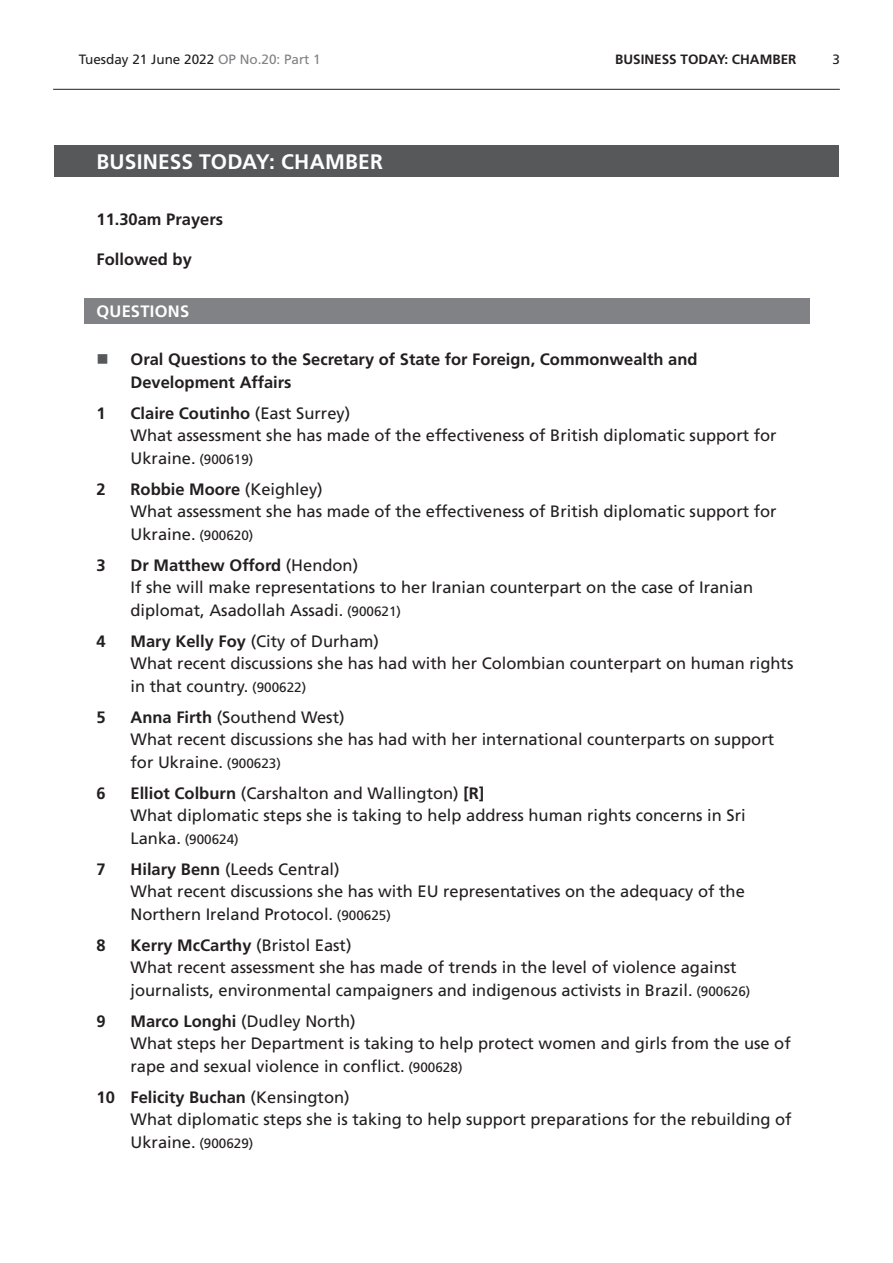
<style>
.page{position:relative;width:893px;height:1263px;background:#fff}
.page>*{position:absolute;margin:0;border:0;box-sizing:border-box;transform-origin:0 0}
.Heading1Grey{font:700 21px "Frutiger LT Std";letter-spacing:.01em;color:#fff}
.t1{font:16.5px/22.5px "Frutiger LT Std";color:#231f20}
.BoldTimingHeading{font:700 16.5px/22.5px "Frutiger LT Std";color:#231f20}
.Heading2Grey{font:700 16.5px "Frutiger LT Std";letter-spacing:.015em;color:#fff}
.t2{font:13.5px "Frutiger LT Std";color:#231f20}
.t3{font:700 13.5px "Frutiger LT Std";color:#231f20}
.s1{color:#808285}
.s2{font-weight:700}
.s3{font-size:13.5px}
.s4{font-size:16.5px}
</style>
<div class="page">
<hr style="left:53px;top:89px;width:787px;height:1px;background:#231f20">
<div style="left:54px;top:146px;width:785px;height:31px;background:#57585a"></div>
<div style="left:84px;top:298px;width:725px;height:25px;background:#808285"></div>
<p class="t2" style="left:79px;top:52px;width:244px">Tuesday 21 June 2022 <span class="s1">OP No.20: Part 1</span></p>
<p class="t3" style="left:615px;top:52px;width:17px">Business</p>
<p class="t3" style="left:680px;top:52px;width:18px">Today</p>
<p class="t3" style="left:724px;top:52px;width:26px">: Chamber</p>
<p class="t2" style="left:832px;top:52px;width:9px">3</p>
<h2 class="Heading1Grey" style="left:97px;top:149px;width:288px">BUSINESS TODAY: CHAMBER</h2>
<p class="BoldTimingHeading" style="left:97px;top:208px;width:128px">11.30am Prayers</p>
<p class="BoldTimingHeading" style="left:97px;top:248px;width:97px">Followed by</p>
<h2 class="Heading2Grey" style="left:97px;top:302px;width:94px">QUESTIONS</h2>
<p class="BoldTimingHeading" style="left:131px;top:348px;width:568px">Oral Questions to the Secretary of State for Foreign, Commonwealth and<br>Development Affairs</p>
<p class="BoldTimingHeading" style="left:97px;top:402px;width:11px">1</p>
<p class="t1" style="left:131px;top:402px;width:648px"><span class="s2">Claire Coutinho</span> (East Surrey)<br>What assessment she has made of the effectiveness of British diplomatic support for<br>Ukraine. <span class="s3">(900619)</span></p>
<p class="BoldTimingHeading" style="left:97px;top:478px;width:11px">2</p>
<p class="t1" style="left:131px;top:478px;width:648px"><span class="s2">Robbie Moore</span> (Keighley)<br>What assessment she has made of the effectiveness of British diplomatic support for<br>Ukraine. <span class="s3">(900620)</span></p>
<p class="BoldTimingHeading" style="left:97px;top:554px;width:11px">3</p>
<p class="t1" style="left:131px;top:554px;width:624px"><span class="s2">Dr Matthew Offord</span> (Hendon)<br>If she will make representations to her Iranian counterpart on the case of Iranian diplomat, Asadollah Assadi. <span class="s3">(900621)</span></p>
<p class="BoldTimingHeading" style="left:97px;top:630px;width:11px">4</p>
<p class="t1" style="left:131px;top:630px;width:664px"><span class="s2">Mary Kelly Foy</span> (City of Durham)<br>What recent discussions she has had with her Colombian counterpart on human rights in that country. <span class="s3">(900622)</span></p>
<p class="BoldTimingHeading" style="left:97px;top:706px;width:11px">5</p>
<p class="t1" style="left:131px;top:706px;width:645px"><span class="s2">Anna Firth</span> (Southend West)<br>What recent discussions she has had with her international counterparts on support for Ukraine. <span class="s3">(900623)</span></p>
<p class="BoldTimingHeading" style="left:97px;top:782px;width:11px">6</p>
<p class="t1" style="left:131px;top:782px;width:617px"><span class="s2">Elliot Colburn</span> (Carshalton and Wallington) <span class="s2">[R]<br></span>What diplomatic steps she is taking to help address human rights concerns in Sri</p>
<p class="t2" style="left:131px;top:831px;width:110px"><span class="s4">Lanka.</span> (900624)</p>
<p class="BoldTimingHeading" style="left:97px;top:858px;width:11px">7</p>
<p class="t1" style="left:131px;top:858px;width:616px"><span class="s2">Hilary Benn</span> (Leeds Central)<br>What recent discussions she has with EU representatives on the adequacy of the<br>Northern Ireland Protocol. <span class="s3">(900625)</span></p>
<p class="BoldTimingHeading" style="left:97px;top:934px;width:11px">8</p>
<p class="t1" style="left:131px;top:934px;width:621px"><span class="s2">Kerry McCarthy</span> (Bristol East)<br>What recent assessment she has made of trends in the level of violence against journalists, environmental campaigners and indigenous activists in Brazil. <span class="s3">(900626)</span></p>
<p class="BoldTimingHeading" style="left:97px;top:1010px;width:11px">9</p>
<p class="t1" style="left:131px;top:1010px;width:662px"><span class="s2">Marco Longhi</span> (Dudley North)<br>What steps her Department is taking to help protect women and girls from the use of rape and sexual violence in conflict. <span class="s3">(900628)</span></p>
<p class="t1" style="left:131px;top:1086px;width:663px;text-indent:-34px"><span class="s2">10 Felicity Buchan</span> (Kensington)<br>What diplomatic steps she is taking to help support preparations for the rebuilding of<br>Ukraine. <span class="s3">(900629)</span></p>
</div>
